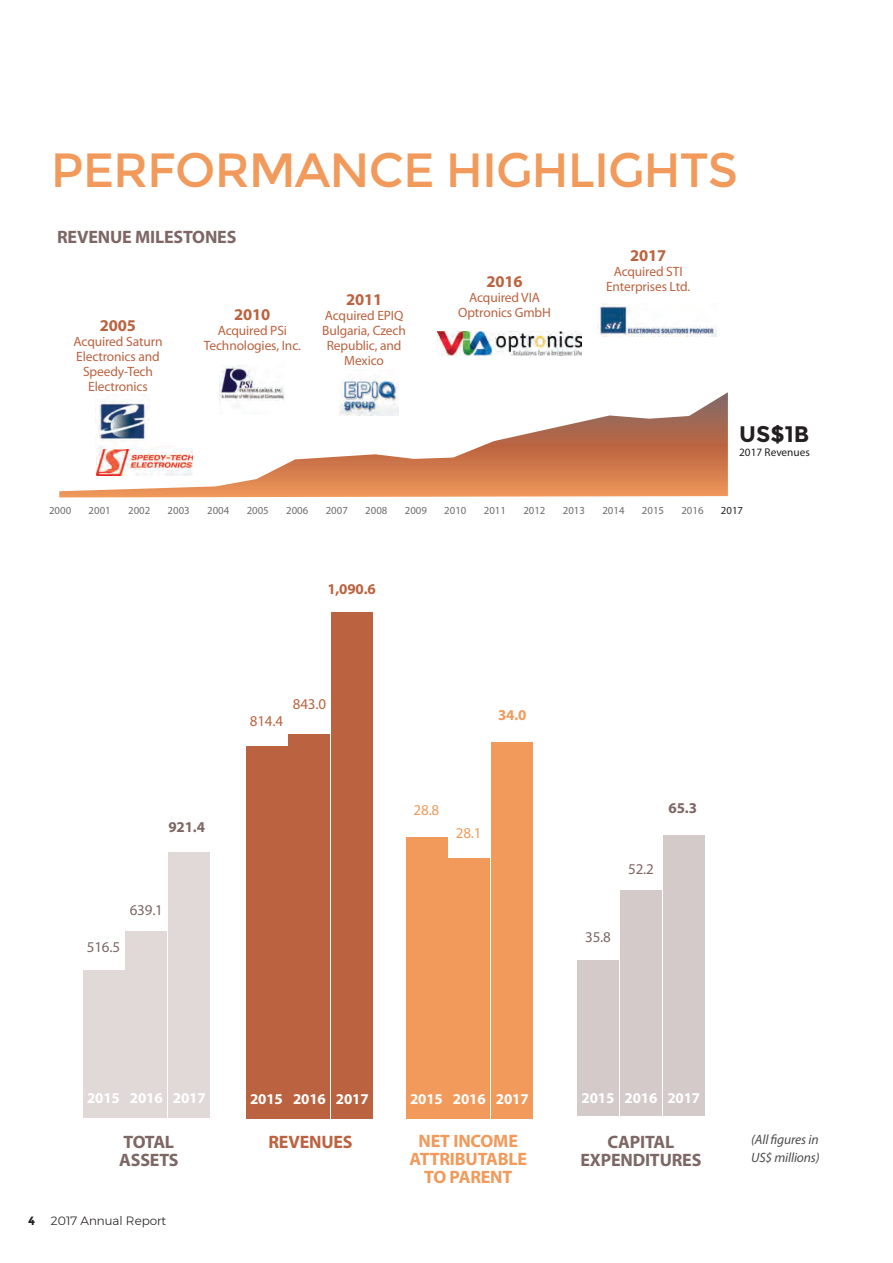
<style>
.page{position:relative;width:893px;height:1263px;background:#fff}
.page>*{position:absolute;margin:0;border:0;box-sizing:border-box;transform-origin:0 0}
.t1{font:48px "Montserrat";letter-spacing:-.02em;color:#f19a5b}
.t2{font:700 22.5px "Montserrat";color:#231f20}
.t3{font:700 18px/18px "Myriad Pro";letter-spacing:-.01em;color:#7d6765}
.t4{font:700 18px/18px "Myriad Pro";letter-spacing:-.01em;color:#f19a5b;text-align:center}
.t5{font:700 18px "Myriad Pro";letter-spacing:-.01em;color:#bb6340}
.t6{font:700 16.5px "Myriad Pro";letter-spacing:-.01em;color:#bb6340}
.t7{font:700 15px "Myriad Pro";letter-spacing:-.01em;color:#fff}
.t8{font:15px "Myriad Pro";letter-spacing:-.01em;color:#7d6765}
.t9{font:15px "Myriad Pro";letter-spacing:-.01em;color:#bb6340}
.t10{font:700 15px "Myriad Pro";color:#7d6765}
.t11{font:15px "Myriad Pro";color:#f19a5b}
.t12{font:700 15px "Myriad Pro";color:#bb6340}
.t13{font:700 15px "Myriad Pro";color:#f19a5b}
.t14{font:13.5px/15px "Myriad Pro";letter-spacing:-.01em;color:#bb6340;text-align:center}
.t15{font:italic 13.5px/18px "Myriad Pro";letter-spacing:-.01em;color:#4b4c4d}
.t16{font:300 12px "Montserrat";color:#231f20}
.t17{font:700 12px "Montserrat";color:#231f20}
.t18{font:11.25px "Myriad Pro";color:#231f20}
.t19{font:10.8px "Myriad Pro";color:#6c6d70}
.t20{font:10.8px "Myriad Pro";color:#231f20}
</style>
<div class="page">
<div style="left:83px;top:970px;width:41px;height:147px;background:#e1d9d8"></div>
<div style="left:126px;top:931px;width:41px;height:186px;background:#e1d9d8"></div>
<div style="left:168px;top:852px;width:42px;height:265px;background:#e1d9d8"></div>
<div style="left:246px;top:746px;width:41px;height:373px;background:#bb6340"></div>
<div style="left:289px;top:734px;width:41px;height:385px;background:#bb6340"></div>
<div style="left:331px;top:613px;width:42px;height:506px;background:#bb6340"></div>
<div style="left:406px;top:837px;width:41px;height:282px;background:#f19a5b"></div>
<div style="left:449px;top:858px;width:41px;height:261px;background:#f19a5b"></div>
<div style="left:491px;top:743px;width:42px;height:376px;background:#f19a5b"></div>
<div style="left:578px;top:960px;width:41px;height:155px;background:#d4caca"></div>
<div style="left:620px;top:890px;width:41px;height:225px;background:#d4caca"></div>
<div style="left:663px;top:835px;width:41px;height:280px;background:#d4caca"></div>
<img style="left:597px;top:304px;width:119px;height:33px">
<img style="left:437px;top:331px;width:144px;height:25px">
<img style="left:219px;top:365px;width:65px;height:27px">
<img style="left:341px;top:378px;width:58px;height:14px">
<svg style="left:59px;top:392px;width:669px;height:105px"></svg>
<h1 class="t1" style="left:51px;top:140px;width:688px">PERFORMANCE HIGHLIGHTS</h1>
<h3 class="t3" style="left:57px;top:229px;width:181px">REVENUE MILESTONES</h3>
<p class="t6" style="left:100px;top:319px;width:38px">2005</p>
<p class="t14" style="left:74px;top:335px;width:90px">Acquired Saturn<br>Electronics and<br>Speedy-Tech<br>Electronics</p>
<p class="t6" style="left:234px;top:309px;width:38px">2010</p>
<p class="t14" style="left:204px;top:324px;width:99px">Acquired PSi<br>Technologies, Inc.</p>
<p class="t6" style="left:346px;top:293px;width:38px">2011</p>
<p class="t14" style="left:322px;top:308px;width:85px">Acquired EPIQ<br>Bulgaria, Czech<br>Republic, and<br>Mexico</p>
<p class="t6" style="left:486px;top:276px;width:38px">2016</p>
<p class="t14" style="left:458px;top:291px;width:94px">Acquired VIA<br>Optronics GmbH</p>
<p class="t6" style="left:630px;top:250px;width:38px">2017</p>
<p class="t14" style="left:606px;top:265px;width:86px">Acquired STI<br>Enterprises Ltd.</p>
<h2 class="t2" style="left:739px;top:421px;width:72px">US$1B</h2>
<p class="t18" style="left:739px;top:448px;width:72px">2017 Revenues</p>
<p class="t19" style="left:49px;top:506px;width:24px">2000</p>
<p class="t19" style="left:89px;top:506px;width:24px">2001</p>
<p class="t19" style="left:128px;top:506px;width:24px">2002</p>
<p class="t19" style="left:168px;top:506px;width:24px">2003</p>
<p class="t19" style="left:207px;top:506px;width:24px">2004</p>
<p class="t19" style="left:247px;top:506px;width:24px">2005</p>
<p class="t19" style="left:286px;top:506px;width:24px">2006</p>
<p class="t19" style="left:326px;top:506px;width:24px">2007</p>
<p class="t19" style="left:365px;top:506px;width:24px">2008</p>
<p class="t19" style="left:405px;top:506px;width:24px">2009</p>
<p class="t19" style="left:444px;top:506px;width:24px">2010</p>
<p class="t19" style="left:484px;top:506px;width:24px">2011</p>
<p class="t19" style="left:523px;top:506px;width:24px">2012</p>
<p class="t19" style="left:563px;top:506px;width:24px">2013</p>
<p class="t19" style="left:602px;top:506px;width:24px">2014</p>
<p class="t19" style="left:642px;top:506px;width:24px">2015</p>
<p class="t19" style="left:681px;top:506px;width:24px">2016</p>
<p class="t20" style="left:721px;top:506px;width:24px">2017</p>
<p class="t10" style="left:168px;top:821px;width:38px">921.4</p>
<p class="t8" style="left:87px;top:941px;width:35px">516.5</p>
<p class="t8" style="left:130px;top:904px;width:35px">639.1</p>
<p class="t12" style="left:327px;top:583px;width:50px">1,090.6</p>
<p class="t9" style="left:250px;top:715px;width:35px">814.4</p>
<p class="t9" style="left:293px;top:698px;width:35px">843.0</p>
<p class="t13" style="left:498px;top:709px;width:30px">34.0</p>
<p class="t11" style="left:414px;top:804px;width:27px">28.8</p>
<p class="t11" style="left:456px;top:827px;width:27px">28.1</p>
<p class="t10" style="left:668px;top:802px;width:30px">65.3</p>
<p class="t8" style="left:628px;top:863px;width:27px">52.2</p>
<p class="t8" style="left:585px;top:931px;width:27px">35.8</p>
<p class="t7" style="left:87px;top:1092px;width:120px">2015 2016 2017</p>
<p class="t7" style="left:250px;top:1093px;width:120px">2015 2016 2017</p>
<p class="t7" style="left:410px;top:1093px;width:120px">2015 2016 2017</p>
<p class="t7" style="left:582px;top:1092px;width:120px">2015 2016 2017</p>
<h3 class="t5" style="left:268px;top:1135px;width:86px">REVENUES</h3>
<h3 class="t4" style="left:409px;top:1133px;width:119px">NET INCOME<br>ATTRIBUTABLE<br>TO PARENT</h3>
<h3 class="t3" style="left:119px;top:1134px;width:61px">TOTAL<br>ASSETS</h3>
<h3 class="t3" style="left:580px;top:1134px;width:122px;text-align:center">CAPITAL<br>EXPENDITURES</h3>
<p class="t17" style="left:28px;top:1213px;width:9px">4</p>
<p class="t16" style="left:51px;top:1213px;width:117px">2017 Annual Report</p>
<p class="t15" style="left:751px;top:1132px;width:70px">(All figures in<br>US$ millions)</p>
</div>
